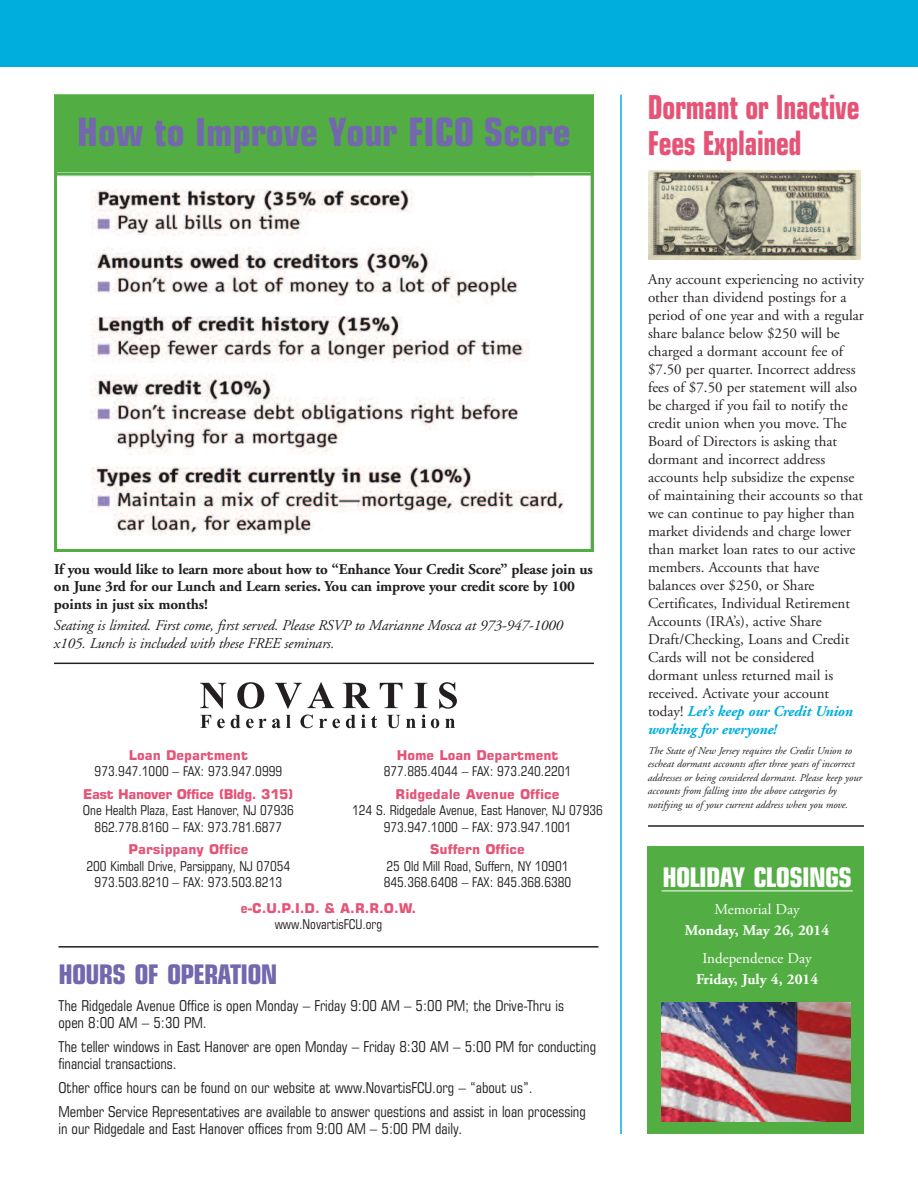
<style>
.page{position:relative;width:918px;height:1188px;background:#fff}
.page>*{position:absolute;margin:0;border:0;box-sizing:border-box;transform-origin:0 0}
.t1{font:700 condensed 39px "Square 721 BT";color:#7367ae}
.t2{font:700 condensed 33px/36px "Square 721 BT";letter-spacing:-.01em;color:#e55477;scale:.85 1}
.t3{font:700 condensed 27px "Square 721 BT";letter-spacing:-.025em;color:#7367ae}
.t4{font:700 condensed 27px "Square 721 BT";letter-spacing:-.025em;color:#fff}
.t5{font:15px/18px "Adobe Garamond";color:#2b2424}
.t6{font:condensed 15px/17.2px "Square 721 BT";color:#231f20}
.t7{font:700 15px/17.2px "Adobe Garamond";letter-spacing:-.01em;color:#231f20}
.t8{font:italic 15px/17.2px "Adobe Garamond";letter-spacing:-.01em;color:#231f20}
.t9{font:700 15px "Adobe Garamond";color:#fff}
.t10{font:15px "Adobe Garamond";color:#fff}
.t11{font:condensed 13.5px/16.5px "Square 721 BT";color:#231f20;text-align:center}
.t12{font:700 13.5px "Square 721 BT";color:#e55477}
.t13{font:700 13.5px "Square 721 BT";letter-spacing:-.03em;color:#e55477}
.t14{font:700 13.5px "Square 721 BT";color:#e55477;scale:.9 1}
.t15{font:italic 10.5px/13.5px "Adobe Garamond";color:#231f20}
.s1{font-weight:700;font-style:italic;color:#00aedd}
</style>
<div class="page">
<hr style="left:620px;top:94px;width:2px;height:1040px;background:#00aedd">
<hr style="left:58px;top:946px;width:540px;height:2px;background:#231f20">
<hr style="left:54px;top:663px;width:540px;height:1px;background:#231f20">
<svg style="left:200px;top:683px;width:27px;height:26px"></svg>
<svg style="left:237px;top:682px;width:27px;height:27px"></svg>
<svg style="left:275px;top:682px;width:59px;height:27px"></svg>
<svg style="left:343px;top:683px;width:27px;height:25px"></svg>
<svg style="left:380px;top:683px;width:22px;height:25px"></svg>
<svg style="left:414px;top:683px;width:14px;height:25px"></svg>
<svg style="left:439px;top:682px;width:18px;height:27px"></svg>
<svg style="left:200px;top:715px;width:11px;height:13px"></svg>
<svg style="left:217px;top:719px;width:8px;height:9px"></svg>
<svg style="left:231px;top:715px;width:9px;height:13px"></svg>
<svg style="left:246px;top:719px;width:20px;height:9px"></svg>
<svg style="left:272px;top:715px;width:19px;height:13px"></svg>
<svg style="left:300px;top:715px;width:13px;height:13px"></svg>
<svg style="left:319px;top:719px;width:21px;height:9px"></svg>
<svg style="left:346px;top:715px;width:31px;height:13px"></svg>
<svg style="left:387px;top:715px;width:13px;height:13px"></svg>
<svg style="left:406px;top:715px;width:33px;height:13px"></svg>
<svg style="left:445px;top:719px;width:10px;height:9px"></svg>
<div style="left:0;top:0;width:918px;height:68px;background:#00aedd"></div>
<div style="left:648px;top:847px;width:216px;height:287px;background:#52ae42"></div>
<img style="left:661px;top:1002px;width:189px;height:120px">
<hr style="left:661px;top:891px;width:192px;height:1px;background:#fff">
<img style="left:648px;top:171px;width:212px;height:88px">
<hr style="left:648px;top:825px;width:216px;height:2px;background:#231f20">
<img style="left:58px;top:176px;width:532px;height:372px">
<div style="left:54px;top:94px;width:540px;height:458px;border:3px solid #52ae42"></div>
<div style="left:57px;top:98px;width:534px;height:74px;background:#52ae42"></div>
<div style="left:54px;top:94px;width:540px;height:82px;border:3px solid #52ae42"></div>
<h1 class="t1" style="left:77px;top:117px;width:495px">How to Improve Your FICO Score</h1>
<p class="t7" style="left:54px;top:562px;width:540px">If you would like to learn more about how to “Enhance Your Credit Score” please join us on June 3rd for our Lunch and Learn series. You can improve your credit score by 100 points in just six months!</p>
<p class="t8" style="left:54px;top:618px;width:510px">Seating is limited. First come, first served. Please RSVP to Marianne Mosca at 973-947-1000 x105. Lunch is included with these FREE seminars.</p>
<p class="t12" style="left:129px;top:750px;width:120px">Loan Department</p>
<p class="t11" style="left:95px;top:764px;width:189px">973.947.1000 – FAX: 973.947.0999</p>
<p class="t13" style="left:83px;top:789px;width:212px">East Hanover Office (Bldg. 315)</p>
<p class="t11" style="left:83px;top:803px;width:213px">One Health Plaza, East Hanover, NJ 07936<br>862.778.8160 – FAX: 973.781.6877</p>
<p class="t12" style="left:128px;top:844px;width:122px">Parsippany Office</p>
<p class="t11" style="left:86px;top:859px;width:205px">200 Kimball Drive, Parsippany, NJ 07054<br>973.503.8210 – FAX: 973.503.8213</p>
<p class="t12" style="left:397px;top:750px;width:163px">Home Loan Department</p>
<p class="t11" style="left:384px;top:764px;width:189px">877.885.4044 – FAX: 973.240.2201</p>
<p class="t12" style="left:396px;top:789px;width:165px">Ridgedale Avenue Office</p>
<p class="t11" style="left:352px;top:803px;width:252px">124 S. Ridgedale Avenue, East Hanover, NJ 07936<br>973.947.1000 – FAX: 973.947.1001</p>
<p class="t12" style="left:430px;top:844px;width:96px">Suffern Office</p>
<p class="t11" style="left:384px;top:859px;width:189px;text-align:left">25 Old Mill Road, Suffern, NY 10901<br>845.368.6408 – FAX: 845.368.6380</p>
<p class="t14" style="left:241px;top:903px;width:196px">e-C.U.P.I.D. &amp; A.R.R.O.W.</p>
<p class="t11" style="left:275px;top:917px;width:109px">www.NovartisFCU.org</p>
<h3 class="t3" style="left:58px;top:964px;width:221px">HOURS OF OPERATION</h3>
<p class="t6" style="left:58px;top:998px;width:507px">The Ridgedale Avenue Office is open Monday – Friday 9:00 AM – 5:00 PM; the Drive-Thru is open 8:00 AM – 5:30 PM.</p>
<p class="t6" style="left:58px;top:1039px;width:539px">The teller windows in East Hanover are open Monday – Friday 8:30 AM – 5:00 PM for conducting financial transactions.</p>
<p class="t6" style="left:58px;top:1077px;width:529px;line-height:24px">Other office hours can be found on our website at www.NovartisFCU.org – “about us”.<br>Member Service Representatives are available to answer questions and assist in loan processing</p>
<p class="t6" style="left:58px;top:1121px;width:405px">in our Ridgedale and East Hanover offices from 9:00 AM – 5:00 PM daily.</p>
<h2 class="t2" style="left:648px;top:92px;width:250px">Dormant or Inactive<br>Fees Explained</h2>
<p class="t5" style="left:648px;top:272px;width:217px">Any account experiencing no activity other than dividend postings for a period of one year and with a regular share balance below $250 will be charged a dormant account fee of $7.50 per quarter. Incorrect address fees of $7.50 per statement will also be charged if you fail to notify the credit union when you move. The Board of Directors is asking that dormant and incorrect address accounts help subsidize the expense of maintaining their accounts so that we can continue to pay higher than market dividends and charge lower than market loan rates to our active members. Accounts that have balances over $250, or Share Certificates, Individual Retirement Accounts (IRA’s), active Share Draft/Checking, Loans and Credit Cards will not be considered dormant unless returned mail is received. Activate your account today! <span class="s1">Let’s keep our Credit Union working for everyone!</span></p>
<p class="t15" style="left:648px;top:745px;width:216px">The State of New Jersey requires the Credit Union to escheat dormant accounts after three years of incorrect addresses or being considered dormant. Please keep your accounts from falling into the above categories by notifying us of your current address when you move.</p>
<h3 class="t4" style="left:662px;top:868px;width:191px">HOLIDAY CLOSINGS</h3>
<p class="t10" style="left:714px;top:904px;width:87px">Memorial Day</p>
<p class="t9" style="left:685px;top:925px;width:146px">Monday, May 26, 2014</p>
<p class="t10" style="left:702px;top:952px;width:111px">Independence Day</p>
<p class="t9" style="left:696px;top:973px;width:124px">Friday, July 4, 2014</p>
</div>
